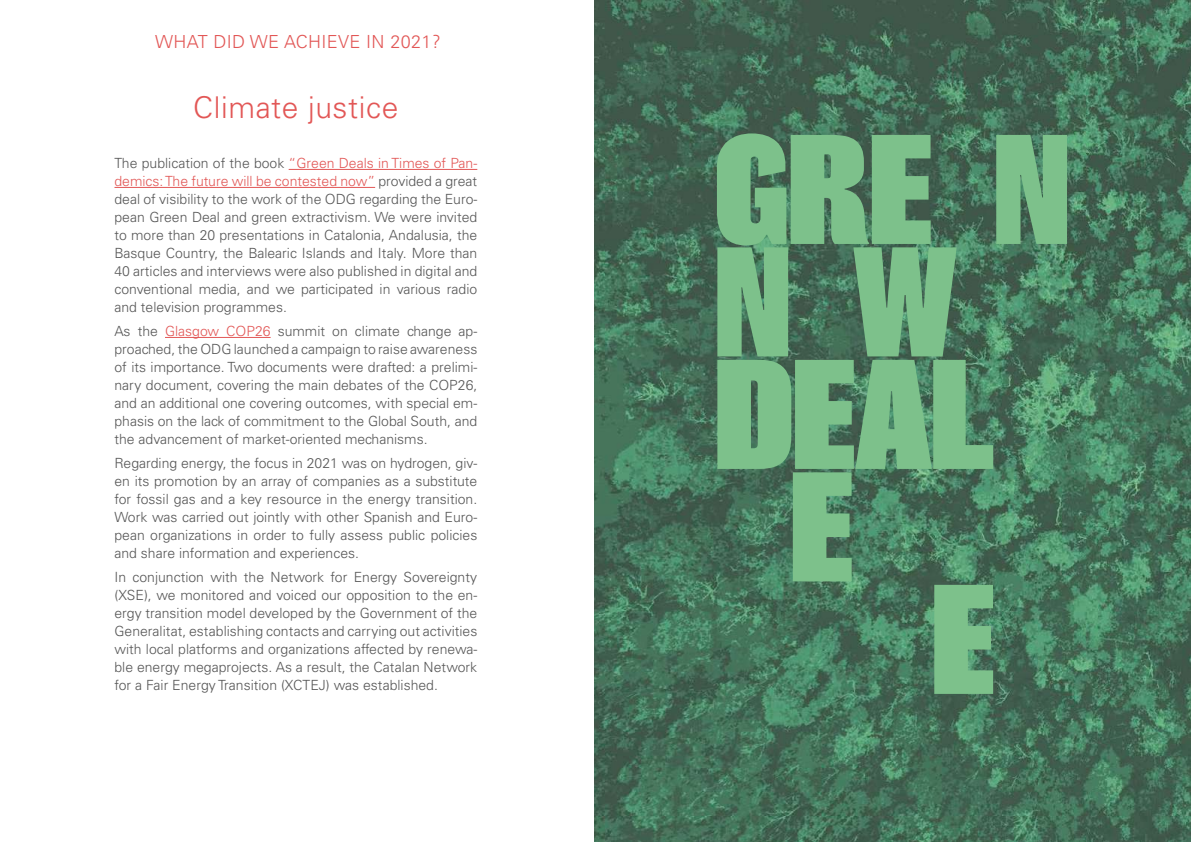
<style>
.page{position:relative;width:1191px;height:842px;background:#fff}
.page>*{position:absolute;margin:0;border:0;box-sizing:border-box;transform-origin:0 0}
.t1{font:300 30px "Univers LT Std";letter-spacing:.02em;color:#e25756}
.t2{font:300 18px "Univers LT Std";letter-spacing:.02em;color:#e25756}
.t3{font:300 14px/18px "Univers LT Std";color:#565656;text-align:justify}
.s1{color:#e25756}
</style>
<div class="page">
<img style="left:594px;top:0;width:597px;height:842px">
<svg style="left:717px;top:133px;width:350px;height:561px"></svg>
<hr style="left:289px;top:169px;width:188px;height:1px;background:#e25756">
<hr style="left:114px;top:187px;width:261px;height:1px;background:#e25756">
<hr style="left:165px;top:337px;width:106px;height:1px;background:#e25756">
<p class="t2" style="left:155px;top:31px;width:287px">WHAT DID WE ACHIEVE IN 2021?</p>
<h1 class="t1" style="left:193px;top:89px;width:207px">Climate justice</h1>
<p class="t3" style="left:114px;top:154px;width:364px">The publication of the book <span class="s1">“Green Deals in Times of Pan&shy;demics: The future will be contested now”</span> provided a great deal of visibility to the work of the ODG regarding the Euro&shy;pean Green Deal and green extractivism. We were invited to more than 20 presentations in Catalonia, Andalusia, the Basque Country, the Balearic Islands and Italy. More than 40 articles and interviews were also published in digital and conventional media, and we participated in various radio and television programmes.</p>
<p class="t3" style="left:114px;top:322px;width:364px">As the <span class="s1">Glasgow COP26</span> summit on climate change ap&shy;proached, the ODG launched a campaign to raise awareness of its importance. Two documents were drafted: a prelimi&shy;nary document, covering the main debates of the COP26, and an additional one covering outcomes, with special em&shy;phasis on the lack of commitment to the Global South, and the advancement of market-oriented mechanisms.</p>
<p class="t3" style="left:114px;top:454px;width:364px">Regarding energy, the focus in 2021 was on hydrogen, giv&shy;en its promotion by an array of companies as a substitute for fossil gas and a key resource in the energy transition.<br>Work was carried out jointly with other Spanish and Euro&shy;pean organizations in order to fully assess public policies and share information and experiences.</p>
<p class="t3" style="left:114px;top:568px;width:364px">In conjunction with the Network for Energy Sovereignty (XSE), we monitored and voiced our opposition to the en&shy;ergy transition model developed by the Government of the Generalitat, establishing contacts and carrying out activities with local platforms and organizations affected by renewa&shy;ble energy megaprojects. As a result, the Catalan Network for a Fair Energy Transition (XCTEJ) was established.</p>
</div>
